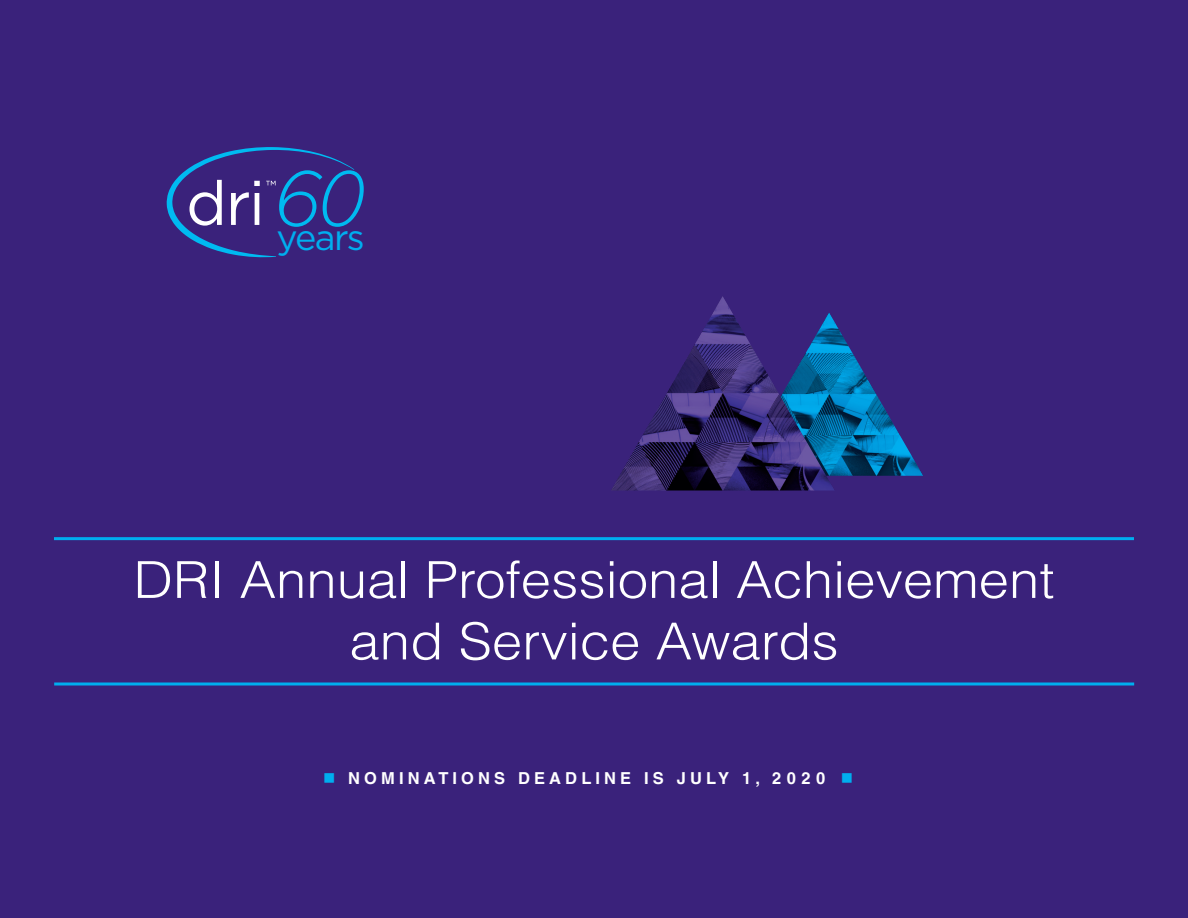
<style>
.page{position:relative;width:1188px;height:918px;background:#3a227b}
.page>*{position:absolute;margin:0;border:0;box-sizing:border-box;transform-origin:0 0}
.t1{font:300 51px/61.5px "Helvetica LT Pro";color:#fff;text-align:center;scale:1.07 1}
.t2{font:36px "Gotham";letter-spacing:-.045em;color:#00aeef}
.t3{font:700 16.5px "Helvetica LT Pro";letter-spacing:.25em;color:#fff}
.s1{color:#00aeef}
</style>
<div class="page">
<svg style="left:167px;top:147px;width:187px;height:111px"></svg>
<img style="left:835px;top:323px;width:88px;height:153px">
<img style="left:611px;top:296px;width:224px;height:195px">
<hr style="left:54px;top:537px;width:1080px;height:3px;background:#00aeef">
<svg style="left:54px;top:682px;width:1080px;height:4px;background:#0e8ad1"></svg>
<p class="t2" style="left:276px;top:215px;width:93px"><sup>60</sup>years</p>
<p class="t1" style="left:133px;top:549px;width:862px">DRI Annual Professional Achievement and Service Awards</p>
<p class="t3" style="left:323px;top:768px;width:531px"><span class="s1">■</span> NOMINATIONS DEADLINE IS JULY 1, 2020 <span class="s1">■</span></p>
</div>
